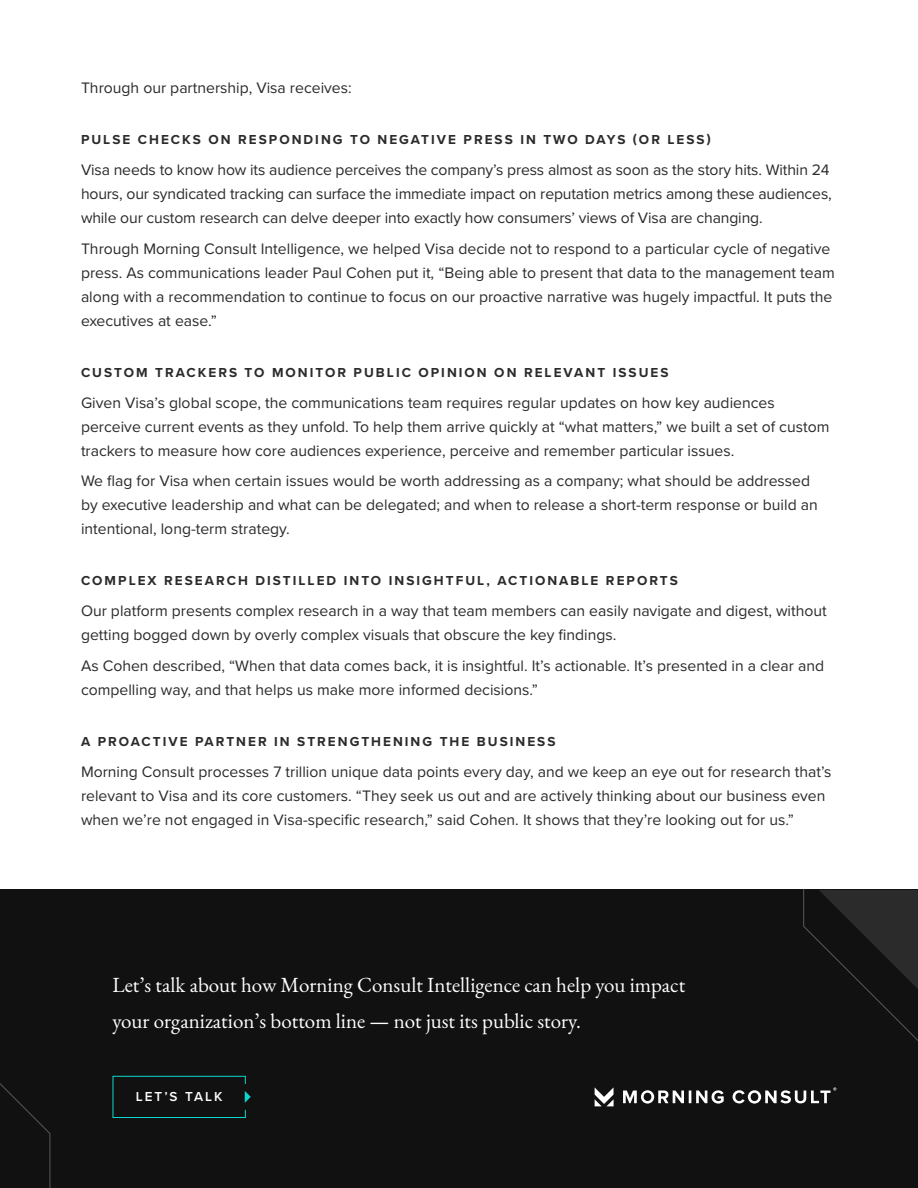
<style>
.page{position:relative;width:918px;height:1188px;background:#fff}
.page>*{position:absolute;margin:0;border:0;box-sizing:border-box;transform-origin:0 0}
.t1{font:21px/36px "EB Garamond";color:#fff}
.t2{font:15.75px/24px "Proxima Nova";color:#2b2b2b}
.t3{font:700 13.5px "Proxima Nova";letter-spacing:.15em;color:#2b2b2b}
.t4{font:600 13.5px "Proxima Nova";letter-spacing:.15em;color:#fff}
</style>
<div class="page">
<div style="left:0;top:890px;width:918px;height:298px;background:#111"></div>
<svg style="left:112px;top:1075px;width:139px;height:43px"></svg>
<svg style="left:595px;top:890px;width:323px;height:217px"></svg>
<svg style="left:0;top:889px;width:51px;height:299px"></svg>
<p class="t2" style="left:81px;top:76px;width:272px">Through our partnership, Visa receives:</p>
<p class="t3" style="left:81px;top:130px;width:631px">PULSE CHECKS ON RESPONDING TO NEGATIVE PRESS IN TWO DAYS (OR LESS)</p>
<p class="t2" style="left:81px;top:157px;width:752px">Visa needs to know how its audience perceives the company’s press almost as soon as the story hits. Within 24 hours, our syndicated tracking can surface the immediate impact on reputation metrics among these audiences, while our custom research can delve deeper into exactly how consumers’ views of Visa are changing.</p>
<p class="t2" style="left:81px;top:236px;width:755px">Through Morning Consult Intelligence, we helped Visa decide not to respond to a particular cycle of negative press. As communications leader Paul Cohen put it, “Being able to present that data to the management team along with a recommendation to continue to focus on our proactive narrative was hugely impactful. It puts the executives at ease.”</p>
<p class="t3" style="left:81px;top:362px;width:589px">CUSTOM TRACKERS TO MONITOR PUBLIC OPINION ON RELEVANT ISSUES</p>
<p class="t2" style="left:81px;top:390px;width:750px">Given Visa’s global scope, the communications team requires regular updates on how key audiences perceive current events as they unfold. To help them arrive quickly at “what matters,” we built a set of custom trackers to measure how core audiences experience, perceive and remember particular issues.</p>
<p class="t2" style="left:81px;top:469px;width:738px">We flag for Visa when certain issues would be worth addressing as a company; what should be addressed by executive leadership and what can be delegated; and when to release a short-term response or build an intentional, long-term strategy.</p>
<p class="t3" style="left:81px;top:571px;width:598px">COMPLEX RESEARCH DISTILLED INTO INSIGHTFUL, ACTIONABLE REPORTS</p>
<p class="t2" style="left:81px;top:598px;width:747px">Our platform presents complex research in a way that team members can easily navigate and digest, without getting bogged down by overly complex visuals that obscure the key findings.</p>
<p class="t2" style="left:81px;top:653px;width:745px">As Cohen described, “When that data comes back, it is insightful. It’s actionable. It’s presented in a clear and compelling way, and that helps us make more informed decisions.”</p>
<p class="t3" style="left:81px;top:731px;width:476px">A PROACTIVE PARTNER IN STRENGTHENING THE BUSINESS</p>
<p class="t2" style="left:81px;top:759px;width:752px">Morning Consult processes 7 trillion unique data points every day, and we keep an eye out for research that’s relevant to Visa and its core customers. “They seek us out and are actively thinking about our business even when we’re not engaged in Visa-specific research,” said Cohen. It shows that they’re looking out for us.”</p>
<h1 class="t1" style="left:112px;top:967px;width:574px">Let’s talk about how Morning Consult Intelligence can help you impact your organization’s bottom line — not just its public story.</h1>
<p class="t4" style="left:136px;top:1087px;width:88px">LET’S TALK</p>
</div>
